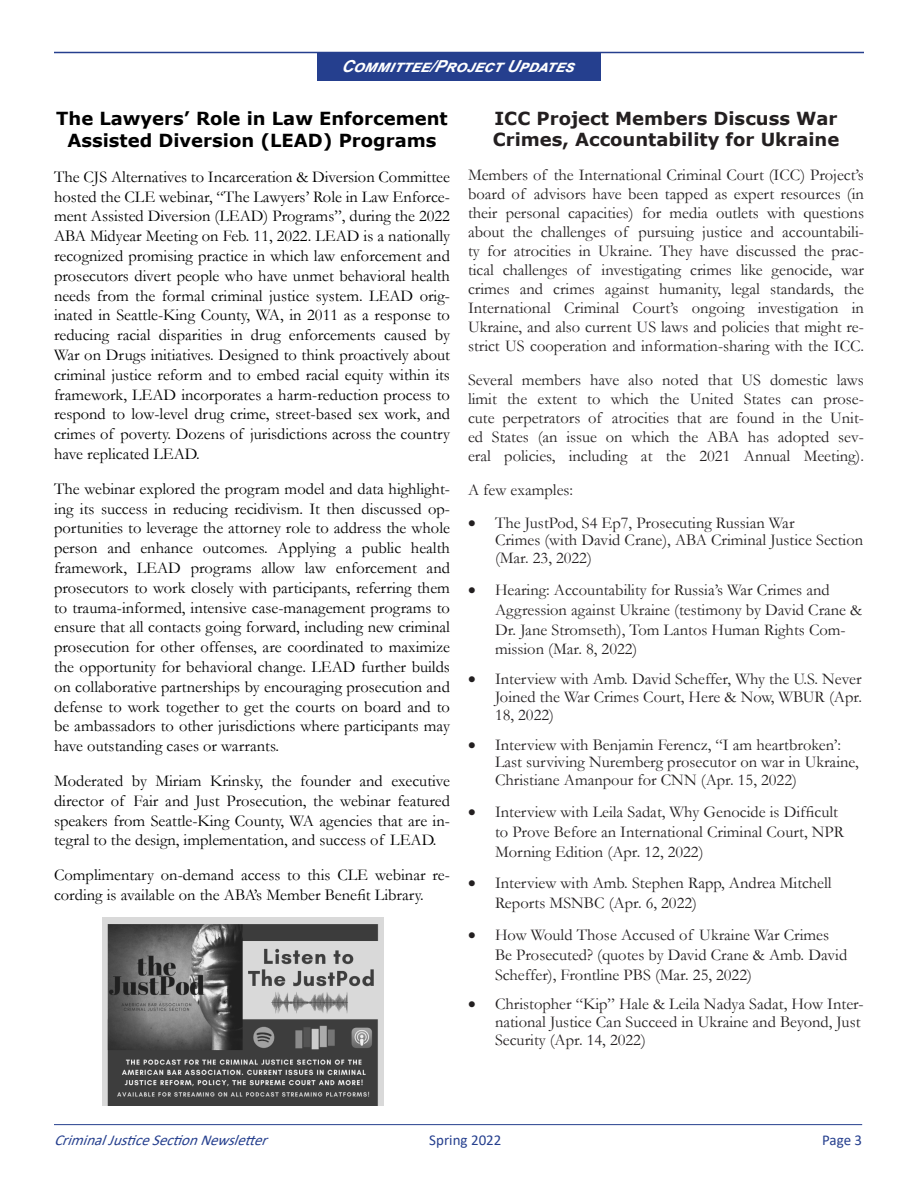
<style>
.page{position:relative;width:918px;height:1188px;background:#fff}
.page>*{position:absolute;margin:0;border:0;box-sizing:border-box;transform-origin:0 0}
.Normal__Web{font:700 18px/21.6px "Verdana";color:#000;text-align:center}
.t1{font:700 18px/20.7px "Verdana";color:#231f20}
.Normal__Web-2{font:16.5px/19.8px "Garamond";color:#000;text-align:justify}
.t2{font:16.5px/19px "Garamond";color:#231f20}
.Normal__Web-3{font:italic 700 16.5px "Arial";color:#fff}
.t3{font:italic 15px "Calibri";color:#253f8e}
.t4{font:15px "Calibri";color:#253f8e}
</style>
<div class="page">
<hr style="left:54px;top:52px;width:810px;height:1px;background:#253f8e">
<hr style="left:54px;top:1124px;width:808px;height:1px;background:#253f8e">
<div style="left:317px;top:52px;width:284px;height:29px;background:#253f8e"></div>
<img style="left:103px;top:918px;width:280px;height:187px">
<p class="Normal__Web-3" style="left:341px;top:55px;width:240px">Committee/ProjectUpdates</p>
<p class="Normal__Web" style="left:56px;top:108px;width:393px">The Lawyers’ Role in Law Enforcement<br>Assisted Diversion (LEAD) Programs</p>
<p class="Normal__Web-2" style="left:54px;top:166px;width:398px">The CJS Alternatives to Incarceration &amp; Diversion Committee hosted the CLE webinar, “The Lawyers’ Role in Law Enforce&shy;ment Assisted Diversion (LEAD) Programs”, during the 2022<br>ABA Midyear Meeting on Feb. 11, 2022. LEAD is a nationally recognized promising practice in which law enforcement and prosecutors divert people who have unmet behavioral health needs from the formal criminal justice system. LEAD orig&shy;inated in Seattle-King County, WA, in 2011 as a response to reducing racial disparities in drug enforcements caused by War on Drugs initiatives. Designed to think proactively about criminal justice reform and to embed racial equity within its framework, LEAD incorporates a harm-reduction process to respond to low-level drug crime, street-based sex work, and crimes of poverty. Dozens of jurisdictions across the country have replicated LEAD.</p>
<p class="Normal__Web-2" style="left:54px;top:478px;width:398px">The webinar explored the program model and data highlight&shy;ing its success in reducing recidivism. It then discussed op&shy;portunities to leverage the attorney role to address the whole person and enhance outcomes. Applying a public health framework, LEAD programs allow law enforcement and prosecutors to work closely with participants, referring them to trauma-informed, intensive case-management programs to ensure that all contacts going forward, including new criminal prosecution for other offenses, are coordinated to maximize the opportunity for behavioral change. LEAD further builds on collaborative partnerships by encouraging prosecution and defense to work together to get the courts on board and to be ambassadors to other jurisdictions where participants may have outstanding cases or warrants.</p>
<p class="Normal__Web-2" style="left:54px;top:770px;width:398px">Moderated by Miriam Krinsky, the founder and executive director of Fair and Just Prosecution, the webinar featured speakers from Seattle-King County, WA agencies that are in&shy;tegral to the design, implementation, and success of LEAD.</p>
<p class="Normal__Web-2" style="left:54px;top:865px;width:398px">Complimentary on-demand access to this CLE webinar re&shy;cording is available on the ABA’s Member Benefit Library.</p>
<p class="t1" style="left:493px;top:108px;width:348px">ICC Project Members Discuss War<br>Crimes, Accountability for Ukraine</p>
<p class="t2" style="left:468px;top:165px;width:398px;text-align:justify">Members of the International Criminal Court (ICC) Project’s board of advisors have been tapped as expert resources (in their personal capacities) for media outlets with questions about the challenges of pursuing justice and accountabili&shy;ty for atrocities in Ukraine. They have discussed the prac&shy;tical challenges of investigating crimes like genocide, war crimes and crimes against humanity, legal standards, the International Criminal Court’s ongoing investigation in Ukraine, and also current US laws and policies that might re&shy;strict US cooperation and information-sharing with the ICC.</p>
<p class="t2" style="left:468px;top:370px;width:398px;text-align:justify">Several members have also noted that US domestic laws limit the extent to which the United States can prose&shy;cute perpetrators of atrocities that are found in the Unit&shy;ed States (an issue on which the ABA has adopted sev&shy;eral policies, including at the 2021 Annual Meeting).</p>
<p class="t2" style="left:468px;top:480px;width:107px">A few examples:</p>
<p class="t2" style="left:495px;top:513px;width:370px;line-height:17.9px;text-indent:-27px">• The JustPod, S4 Ep7, Prosecuting Russian War<br>Crimes (with David Crane), ABA Criminal Justice Section (Mar. 23, 2022)</p>
<p class="t2" style="left:495px;top:579px;width:369px;line-height:19.8px;text-indent:-27px">• Hearing: Accountability for Russia’s War Crimes and Aggression against Ukraine (testimony by David Crane &amp; Dr. Jane Stromseth), Tom Lantos Human Rights Com&shy;mission (Mar. 8, 2022)</p>
<p class="t2" style="left:495px;top:670px;width:368px;line-height:17.9px;text-align:justify;text-indent:-27px">• Interview with Amb. David Scheffer, Why the U.S. Never Joined the War Crimes Court, Here &amp; Now, WBUR (Apr.<br>18, 2022)</p>
<p class="t2" style="left:495px;top:735px;width:365px;line-height:17.9px;text-indent:-27px">• Interview with Benjamin Ferencz, “I am heartbroken’:<br>Last surviving Nuremberg prosecutor on war in Ukraine,<br>Christiane Amanpour for CNN (Apr. 15, 2022)</p>
<p class="t2" style="left:495px;top:802px;width:351px;line-height:19.8px;text-indent:-27px">• Interview with Leila Sadat, Why Genocide is Difficult to Prove Before an International Criminal Court, NPR<br>Morning Edition (Apr. 12, 2022)</p>
<p class="t2" style="left:495px;top:873px;width:338px;line-height:19.8px;text-indent:-27px">• Interview with Amb. Stephen Rapp, Andrea Mitchell<br>Reports MSNBC (Apr. 6, 2022)</p>
<p class="t2" style="left:495px;top:925px;width:354px;line-height:19.8px;text-indent:-27px">• How Would Those Accused of Ukraine War Crimes<br>Be Prosecuted? (quotes by David Crane &amp; Amb. David<br>Scheffer), Frontline PBS (Mar. 25, 2022)</p>
<p class="t2" style="left:495px;top:995px;width:370px;line-height:17.9px;text-indent:-27px">• Christopher “Kip” Hale &amp; Leila Nadya Sadat, How Inter&shy;national Justice Can Succeed in Ukraine and Beyond, Just<br>Security (Apr. 14, 2022)</p>
<p class="t3" style="left:54px;top:1130px;width:221px">CriminalJusticeSectionNewsletter</p>
<p class="t4" style="left:429px;top:1130px;width:74px">Spring 2022</p>
<p class="t4" style="left:822px;top:1130px;width:42px">Page 3</p>
</div>
